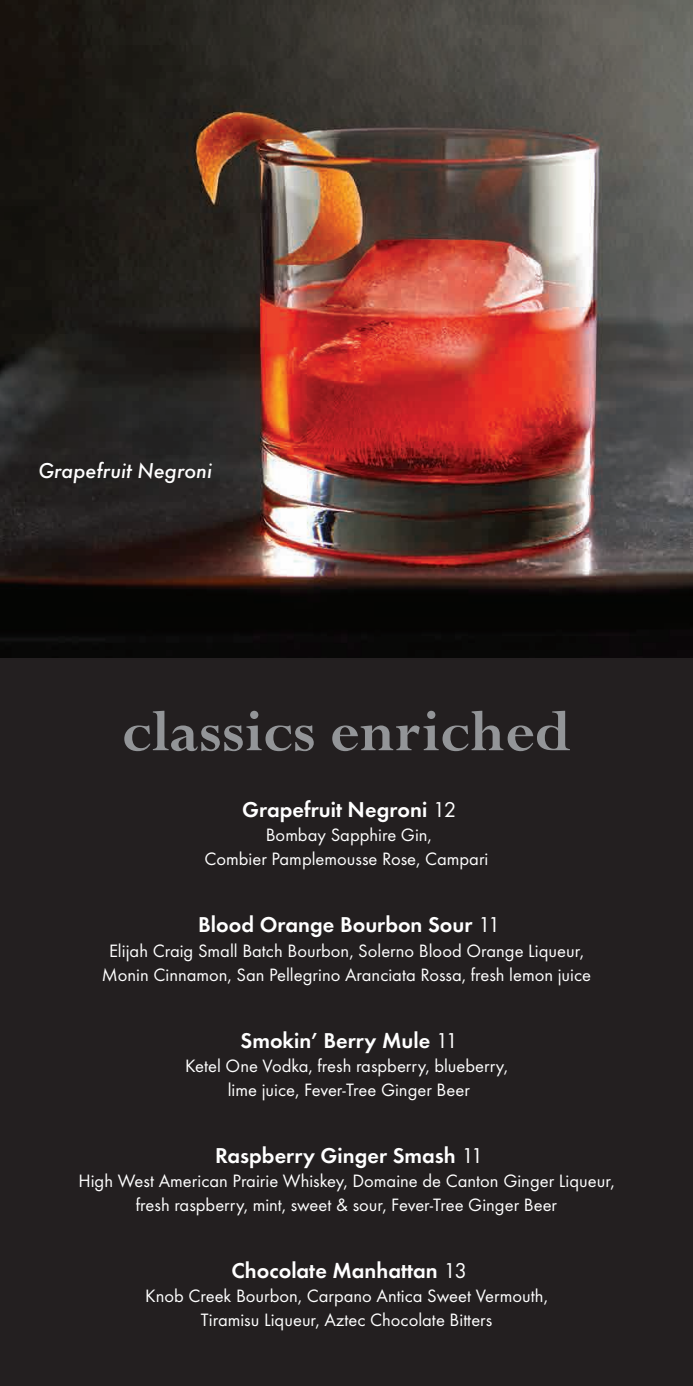
<style>
.page{position:relative;width:693px;height:1386px;background:#231f20}
.page>*{position:absolute;margin:0;border:0;box-sizing:border-box;transform-origin:0 0}
.t1{font:700 63px "Perpetua";color:#939598}
.t2{font:600 22.22px "Futura T";color:#fff}
.t3{font:italic 500 22.22px "Futura T";color:#fff}
.t4{font:18.55px "Futura T";color:#fff}
.s1{font-weight:400}
</style>
<div class="page">
<img style="left:0;top:0;width:693px;height:658px">
<p class="t3" style="left:38px;top:458px;width:175px">Grapefruit Negroni</p>
<p class="t1" style="left:122px;top:692px;width:450px">classics enriched</p>
<p class="t2" style="left:242px;top:797px;width:216px">Grapefruit Negroni <span class="s1">12</span></p>
<p class="t4" style="left:266px;top:824px;width:168px">Bombay Sapphire Gin,</p>
<p class="t4" style="left:205px;top:848px;width:285px">Combier Pamplemousse Rose, Campari</p>
<p class="t2" style="left:198px;top:912px;width:304px">Blood Orange Bourbon Sour <span class="s1">11</span></p>
<p class="t4" style="left:109px;top:940px;width:476px">Elijah Craig Small Batch Bourbon, Solerno Blood Orange Liqueur,</p>
<p class="t4" style="left:102px;top:964px;width:491px">Monin Cinnamon, San Pellegrino Aranciata Rossa, fresh lemon juice</p>
<p class="t2" style="left:241px;top:1027px;width:219px">Smokin’ Berry Mule <span class="s1">11</span></p>
<p class="t4" style="left:185px;top:1055px;width:324px">Ketel One Vodka, fresh raspberry, blueberry,</p>
<p class="t4" style="left:228px;top:1079px;width:244px">lime juice, Fever-Tree Ginger Beer</p>
<p class="t2" style="left:215px;top:1142px;width:270px">Raspberry Ginger Smash <span class="s1">11</span></p>
<p class="t4" style="left:78px;top:1170px;width:538px">High West American Prairie Whiskey, Domaine de Canton Ginger Liqueur,</p>
<p class="t4" style="left:136px;top:1194px;width:423px">fresh raspberry, mint, sweet &amp; sour, Fever-Tree Ginger Beer</p>
<p class="t2" style="left:232px;top:1258px;width:237px">Chocolate Manhattan <span class="s1">13</span></p>
<p class="t4" style="left:145px;top:1285px;width:404px">Knob Creek Bourbon, Carpano Antica Sweet Vermouth,</p>
<p class="t4" style="left:201px;top:1309px;width:293px">Tiramisu Liqueur, Aztec Chocolate Bitters</p>
</div>
